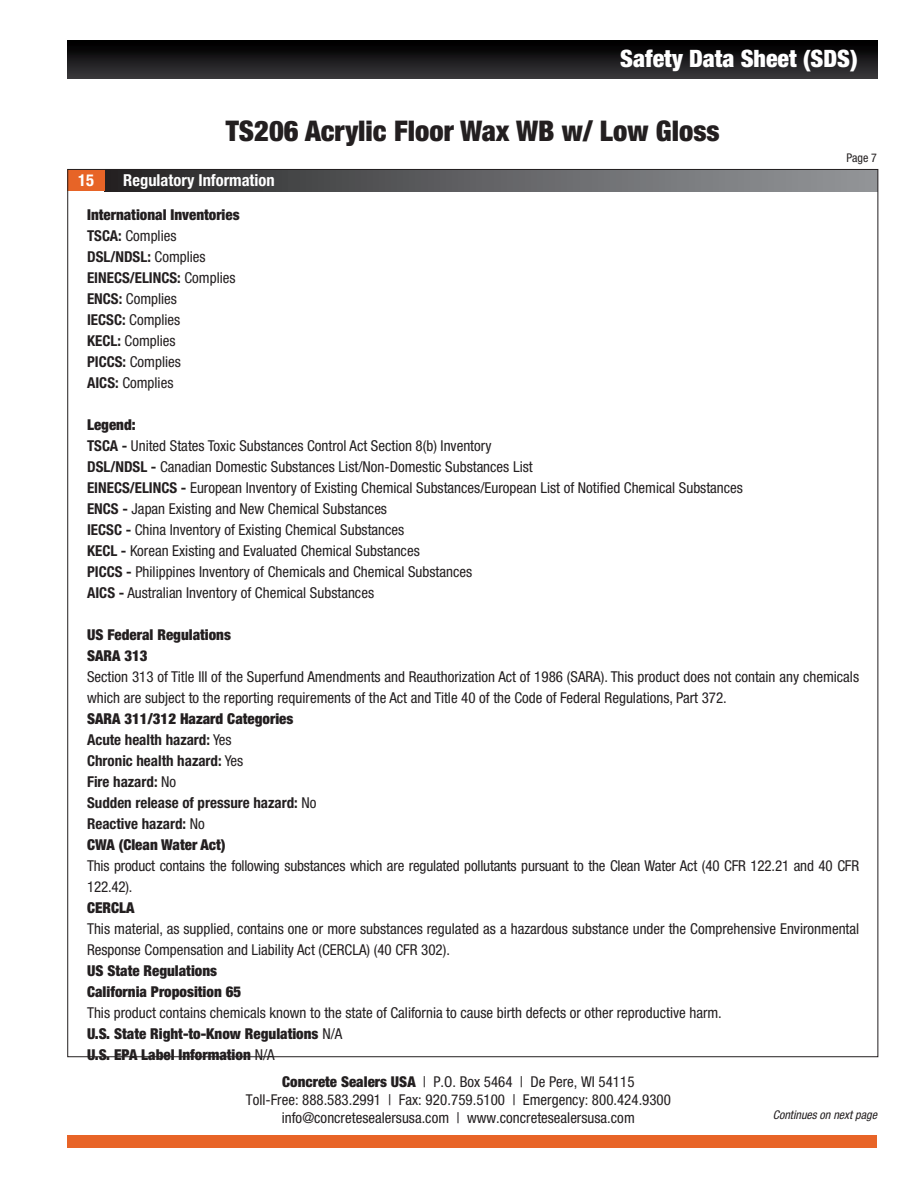
<style>
.page{position:relative;width:918px;height:1188px;background:#fff}
.page>*{position:absolute;margin:0;border:0;box-sizing:border-box;transform-origin:0 0}
.t1{font:900 condensed 28.5px "Helvetica Neue LT Std";color:#231f20}
.t2{font:900 condensed 24px "Helvetica Neue LT Std";color:#fff}
.t3{font:700 condensed 16.5px "Helvetica Neue LT Std";color:#fff}
.t4{font:condensed 15px/21px "Helvetica Neue LT Std";color:#231f20}
.t5{font:900 condensed 15px "Helvetica Neue LT Std";color:#231f20}
.t6{font:700 condensed 15px "Helvetica Neue LT Std";color:#231f20}
.t7{font:italic condensed 12px "Helvetica Neue LT Std";color:#231f20}
.t8{font:condensed 12px "Helvetica Neue LT Std";color:#231f20}
.s1{font-weight:700}
.s2{font-weight:400}
.s3{font-weight:900}
</style>
<div class="page">
<div style="left:67px;top:40px;width:810px;height:38px;background:linear-gradient(to bottom,#000,#373639)"></div>
<div style="left:67px;top:1135px;width:810px;height:12px;background:#e86427"></div>
<div style="left:105px;top:169px;width:773px;height:22px;background:linear-gradient(to right,#292728,#979a9d)"></div>
<div style="left:68px;top:169px;width:37px;height:22px;background:#e76427"></div>
<h2 class="t2" style="left:620px;top:44px;width:239px">Safety Data Sheet (SDS)</h2>
<h1 class="t1" style="left:226px;top:113px;width:496px">TS206 Acrylic Floor Wax WB w/ Low Gloss</h1>
<p class="t8" style="left:847px;top:151px;width:32px">Page 7</p>
<p class="t3" style="left:78px;top:170px;width:17px">15</p>
<p class="t3" style="left:123px;top:170px;width:153px">Regulatory Information</p>
<p class="t5" style="left:87px;top:205px;width:154px">International Inventories</p>
<p class="t4" style="left:87px;top:225px;width:91px"><span class="s1">TSCA:</span> Complies</p>
<p class="t6" style="left:87px;top:248px;width:120px">DSL/NDSL: <span class="s2">Complies</span></p>
<p class="t6" style="left:87px;top:269px;width:150px">EINECS/ELINCS: <span class="s2">Complies</span></p>
<p class="t4" style="left:87px;top:288px;width:91px"><span class="s1">ENCS:</span> Complies</p>
<p class="t4" style="left:87px;top:309px;width:95px"><span class="s1">IECSC:</span> Complies</p>
<p class="t4" style="left:87px;top:330px;width:90px"><span class="s1">KECL:</span> Complies</p>
<p class="t4" style="left:87px;top:351px;width:95px"><span class="s1">PICCS:</span> Complies</p>
<p class="t4" style="left:87px;top:372px;width:88px"><span class="s1">AICS:</span> Complies</p>
<p class="t5" style="left:87px;top:415px;width:50px">Legend:</p>
<p class="t4" style="left:87px;top:435px;width:406px"><span class="s1">TSCA -</span> United States Toxic Substances Control Act Section 8(b) Inventory</p>
<p class="t4" style="left:87px;top:456px;width:447px"><span class="s1">DSL/NDSL -</span> Canadian Domestic Substances List/Non-Domestic Substances List</p>
<p class="t4" style="left:87px;top:477px;width:657px"><span class="s1">EINECS/ELINCS -</span> European Inventory of Existing Chemical Substances/European List of Notified Chemical Substances</p>
<p class="t4" style="left:87px;top:498px;width:301px"><span class="s1">ENCS -</span> Japan Existing and New Chemical Substances</p>
<p class="t4" style="left:87px;top:519px;width:319px"><span class="s1">IECSC -</span> China Inventory of Existing Chemical Substances</p>
<p class="t4" style="left:87px;top:540px;width:334px"><span class="s1">KECL -</span> Korean Existing and Evaluated Chemical Substances</p>
<p class="t4" style="left:87px;top:561px;width:387px"><span class="s1">PICCS -</span> Philippines Inventory of Chemicals and Chemical Substances</p>
<p class="t4" style="left:87px;top:582px;width:289px"><span class="s1">AICS -</span> Australian Inventory of Chemical Substances</p>
<p class="t5" style="left:87px;top:625px;width:145px">US Federal Regulations</p>
<p class="t5" style="left:87px;top:646px;width:62px">SARA 313</p>
<p class="t4" style="left:87px;top:666px;width:774px">Section 313 of Title III of the Superfund Amendments and Reauthorization Act of 1986 (SARA). This product does not contain any chemicals which are subject to the reporting requirements of the Act and Title 40 of the Code of Federal Regulations, Part 372.</p>
<p class="t5" style="left:87px;top:709px;width:208px">SARA 311/312 Hazard Categories</p>
<p class="t6" style="left:87px;top:731px;width:146px">Acute health hazard: <span class="s2">Yes</span></p>
<p class="t6" style="left:87px;top:752px;width:158px">Chronic health hazard: <span class="s2">Yes</span></p>
<p class="t6" style="left:87px;top:773px;width:91px">Fire hazard: <span class="s2">No</span></p>
<p class="t6" style="left:87px;top:794px;width:231px">Sudden release of pressure hazard: <span class="s2">No</span></p>
<p class="t6" style="left:87px;top:815px;width:119px">Reactive hazard: <span class="s2">No</span></p>
<p class="t5" style="left:87px;top:835px;width:140px">CWA (Clean Water Act)</p>
<p class="t4" style="left:87px;top:855px;width:774px">This product contains the following substances which are regulated pollutants pursuant to the Clean Water Act (40 CFR 122.21 and 40 CFR<br>122.42).</p>
<p class="t5" style="left:87px;top:898px;width:49px">CERCLA</p>
<p class="t4" style="left:87px;top:918px;width:774px">This material, as supplied, contains one or more substances regulated as a hazardous substance under the Comprehensive Environmental<br>Response Compensation and Liability Act (CERCLA) (40 CFR 302).</p>
<p class="t5" style="left:87px;top:961px;width:132px">US State Regulations</p>
<p class="t5" style="left:87px;top:982px;width:156px">California Proposition 65</p>
<p class="t4" style="left:87px;top:1002px;width:636px">This product contains chemicals known to the state of California to cause birth defects or other reproductive harm.</p>
<p class="t5" style="left:87px;top:1024px;width:257px">U.S. State Right-to-Know Regulations <span class="s2">N/A</span></p>
<p class="t5" style="left:87px;top:1045px;width:189px">U.S. EPA Label Information <span class="s2">N/A</span></p>
<p class="t4" style="left:246px;top:1072px;width:427px;line-height:18px;text-align:center"><span class="s3">Concrete Sealers USA</span> | P.O. Box 5464 | De Pere, WI 54115<br>Toll-Free: 888.583.2991 | Fax: 920.759.5100 | Emergency: 800.424.9300 info@concretesealersusa.com | www.concretesealersusa.com</p>
<p class="t7" style="left:773px;top:1108px;width:106px">Continues on next page</p>
</div>
